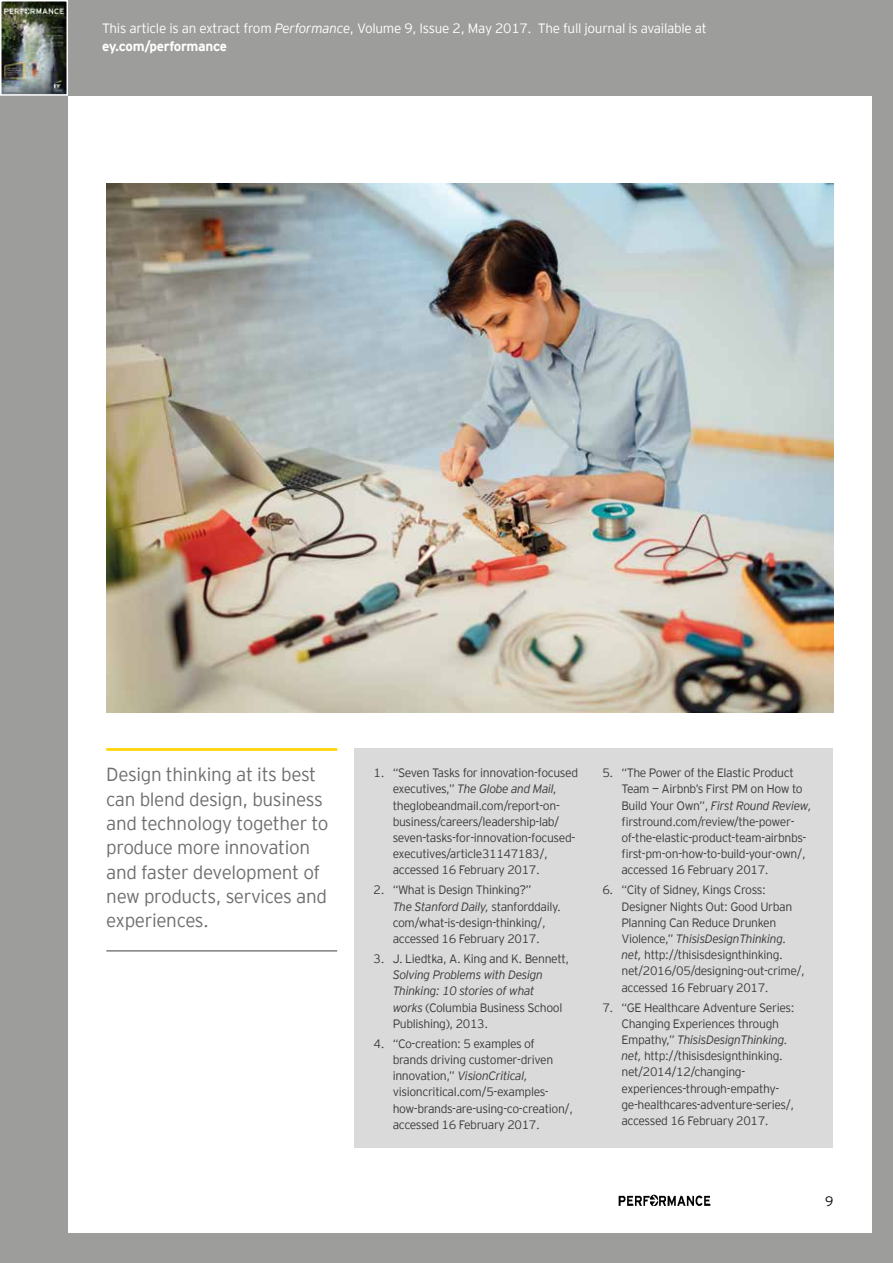
<style>
.page{position:relative;width:893px;height:1263px;background:#9d9d9c}
.page>*{position:absolute;margin:0;border:0;box-sizing:border-box;transform-origin:0 0}
.t1{font:300 18.9px/24.3px "EY Interstate";letter-spacing:-.02em;color:#706f6f}
.t2{font:300 13.5px/18px "EY Interstate";letter-spacing:-.02em;color:#fff}
.t3{font:300 13.5px "EY Interstate";color:#000}
.t4{font:300 12.15px/16.2px "EY Interstate";letter-spacing:-.03em;color:#3c3c3b}
.t5{font:italic 300 12.15px/16.2px "EY Interstate";letter-spacing:-.03em;color:#3c3c3b}
.s1{font-style:italic}
.s2{font-weight:700}
.s3{font-style:normal}
</style>
<div class="page">
<img style="left:0;top:0;width:68px;height:96px">
<div style="left:68px;top:96px;width:804px;height:1136px;background:#fff"></div>
<img style="left:618px;top:1195px;width:93px;height:10px">
<hr style="left:106px;top:748px;width:231px;height:3px;background:#ffd500">
<hr style="left:106px;top:950px;width:231px;height:1px;background:#706f6f">
<img style="left:106px;top:184px;width:727px;height:528px">
<div style="left:354px;top:748px;width:479px;height:400px;background:#dadada"></div>
<p class="t2" style="left:102px;top:19px;width:606px">This article is an extract from <span class="s1">Performance</span>, Volume 9, Issue 2, May 2017. The full journal is available at <span class="s2">ey.com/performance</span></p>
<h1 class="t1" style="left:106px;top:761px;width:224px">Design thinking at its best can blend design, business and technology together to produce more innovation and faster development of new products, services and experiences.</h1>
<p class="t4" style="left:393px;top:764px;width:187px;text-indent:-19px">1. “Seven Tasks for innovation-focused executives,” <span class="s1">The Globe and Mail, </span>theglobeandmail.com/report-on&shy;business/careers/leadership-lab/ seven-tasks-for-innovation-focused&shy;executives/article31147183/, accessed 16 February 2017.</p>
<p class="t4" style="left:393px;top:881px;width:170px;text-indent:-19px">2. “What is Design Thinking?”<br><span class="s1">The Stanford Daily,</span> stanforddaily. com/what-is-design-thinking/, accessed 16 February 2017.</p>
<p class="t4" style="left:374px;top:950px;width:197px">3. J. Liedtka, A. King and K. Bennett,</p>
<p class="t5" style="left:393px;top:966px;width:171px">Solving Problems with Design<br>Thinking: 10 stories of what works <span class="s3">(Columbia Business School<br>Publishing), 2013.</span></p>
<p class="t4" style="left:393px;top:1035px;width:182px;text-indent:-19px">4. “Co-creation: 5 examples of brands driving customer-driven innovation,” <span class="s1">VisionCritical, </span>visioncritical.com/5-examples&shy;how-brands-are-using-co-creation/, accessed 16 February 2017.</p>
<p class="t4" style="left:621px;top:764px;width:192px;text-indent:-19px">5. “The Power of the Elastic Product Team — Airbnb’s First PM on How to Build Your Own”, <span class="s1">First Round Review, </span>firstround.com/review/the-power&shy;of-the-elastic-product-team-airbnbs&shy;first-pm-on-how-to-build-your-own/, accessed 16 February 2017.</p>
<p class="t4" style="left:621px;top:881px;width:185px;text-indent:-19px">6. “City of Sidney, Kings Cross:<br>Designer Nights Out: Good Urban Planning Can Reduce Drunken Violence,” <span class="s1">ThisisDesignThinking. net,</span> http://thisisdesignthinking. net/2016/05/designing-out-crime/, accessed 16 February 2017.</p>
<p class="t4" style="left:621px;top:998px;width:175px;text-indent:-19px">7. “GE Healthcare Adventure Series:<br>Changing Experiences through Empathy,” <span class="s1">ThisisDesignThinking. net,</span> http://thisisdesignthinking. net/2014/12/changing&shy;experiences-through-empathy&shy;ge-healthcares-adventure-series/, accessed 16 February 2017.</p>
<p class="t3" style="left:825px;top:1191px;width:10px">9</p>
</div>
